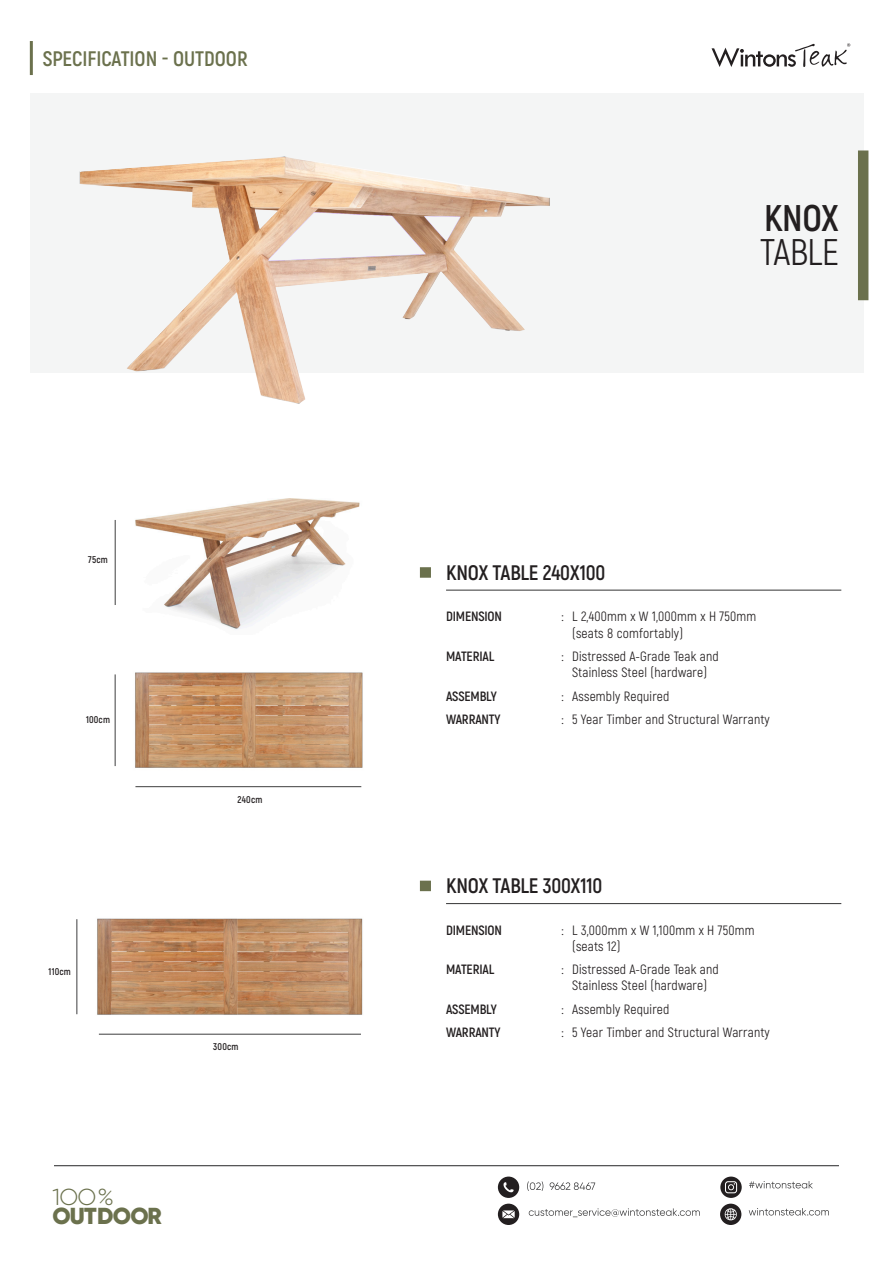
<style>
.page{position:relative;width:893px;height:1263px;background:#fff}
.page>*{position:absolute;margin:0;border:0;box-sizing:border-box;transform-origin:0 0}
.Product_Name{font:37.05px/34.2px "Akrobat";letter-spacing:-.015em;color:#231f20}
.GC__Headline__1_-_h{font:900 23.1px/19.2px "Gilroy";letter-spacing:-.03em;color:#6b714d}
.Product_Copy{font:700 21px "Akrobat";letter-spacing:-.01em;color:#231f20}
.t1{font:700 21px "Akrobat";color:#6b714d}
.Product_Copy-2{font:13.5px/16.5px "Akrobat";letter-spacing:.015em;color:#231f20}
.Product_Copy-3{font:700 13.5px "Akrobat";letter-spacing:-.01em;color:#231f20}
.t2{font:700 9.75px "Akrobat";letter-spacing:.02em;color:#231f20}
.s1{font-weight:300}
.s2{font-weight:700}
</style>
<div class="page">
<div style="left:30px;top:93px;width:833px;height:279px;background:#f4f5f5"></div>
<div style="left:498px;top:1176px;width:21px;height:22px;background:#231f20;border-radius:50%"></div>
<svg style="left:503px;top:1182px;width:11px;height:10px"></svg>
<svg style="left:527px;top:1181px;width:68px;height:10px"></svg>
<svg style="left:720px;top:1176px;width:22px;height:22px"></svg>
<svg style="left:725px;top:1181px;width:12px;height:12px"></svg>
<svg style="left:749px;top:1181px;width:64px;height:7px"></svg>
<div style="left:498px;top:1203px;width:21px;height:22px;background:#231f20;border-radius:50%"></div>
<svg style="left:502px;top:1210px;width:13px;height:8px"></svg>
<svg style="left:529px;top:1208px;width:171px;height:9px"></svg>
<div style="left:720px;top:1203px;width:21px;height:22px;background:#231f20;border-radius:50%"></div>
<svg style="left:724px;top:1208px;width:13px;height:13px"></svg>
<svg style="left:749px;top:1208px;width:80px;height:7px"></svg>
<div style="left:858px;top:150px;width:10px;height:150px;background:#6b714d"></div>
<svg style="left:711px;top:43px;width:139px;height:24px"></svg>
<hr style="left:30px;top:41px;width:3px;height:34px;background:#6b714d">
<hr style="left:54px;top:1165px;width:785px;height:1px;background:#3e3e3f">
<hr style="left:446px;top:590px;width:395px;height:1px;background:#3e3e3f">
<div style="left:420px;top:567px;width:11px;height:11px;background:#6b714d"></div>
<hr style="left:446px;top:903px;width:395px;height:1px;background:#3e3e3f">
<div style="left:420px;top:881px;width:11px;height:10px;background:#6b714d"></div>
<img style="left:135px;top:498px;width:225px;height:132px">
<img style="left:135px;top:672px;width:228px;height:96px">
<hr style="left:115px;top:520px;width:1px;height:85px;background:#3e3e3f">
<hr style="left:135px;top:786px;width:226px;height:1px;background:#3e3e3f">
<hr style="left:115px;top:674px;width:1px;height:92px;background:#3e3e3f">
<img style="left:97px;top:918px;width:266px;height:97px">
<hr style="left:99px;top:1034px;width:262px;height:1px;background:#3e3e3f">
<hr style="left:77px;top:919px;width:1px;height:95px;background:#3e3e3f">
<img style="left:34px;top:156px;width:527px;height:248px">
<p class="t1" style="left:43px;top:45px;width:206px">SPECIFICATION - OUTDOOR</p>
<p class="t2" style="left:88px;top:554px;width:21px">75cm</p>
<p class="t2" style="left:86px;top:713px;width:25px">100cm</p>
<p class="t2" style="left:238px;top:793px;width:26px">240cm</p>
<p class="t2" style="left:49px;top:966px;width:24px">110cm</p>
<p class="t2" style="left:213px;top:1040px;width:27px">300cm</p>
<p class="GC__Headline__1_-_h" style="left:52px;top:1187px;width:111px"><span class="s1">1OO%<br></span>OUTDOOR</p>
<p class="Product_Name" style="left:760px;top:201px;width:80px"><span class="s2">KNOX<br></span>TABLE</p>
<p class="Product_Copy" style="left:446px;top:559px;width:161px">KNOX TABLE 240X100</p>
<p class="Product_Copy-3" style="left:446px;top:608px;width:58px">DIMENSION</p>
<p class="Product_Copy-2" style="left:572px;top:608px;width:186px;text-indent:-11px">: L 2,400mm x W 1,000mm x H 750mm (seats 8 comfortably)</p>
<p class="Product_Copy-3" style="left:446px;top:647px;width:50px">MATERIAL</p>
<p class="Product_Copy-2" style="left:562px;top:647px;width:159px;text-align:center">: Distressed A-Grade Teak and<br>Stainless Steel (hardware)</p>
<p class="Product_Copy-3" style="left:446px;top:688px;width:52px">ASSEMBLY</p>
<p class="Product_Copy-2" style="left:562px;top:688px;width:109px">: Assembly Required</p>
<p class="Product_Copy-3" style="left:446px;top:711px;width:56px">WARRANTY</p>
<p class="Product_Copy-2" style="left:562px;top:711px;width:210px">: 5 Year Timber and Structural Warranty</p>
<p class="Product_Copy" style="left:446px;top:873px;width:158px">KNOX TABLE 300X110</p>
<p class="Product_Copy-3" style="left:446px;top:921px;width:58px">DIMENSION</p>
<p class="Product_Copy-2" style="left:572px;top:922px;width:184px;text-indent:-11px">: L 3,000mm x W 1,100mm x H 750mm (seats 12)</p>
<p class="Product_Copy-3" style="left:446px;top:961px;width:50px">MATERIAL</p>
<p class="Product_Copy-2" style="left:562px;top:961px;width:159px;text-align:center">: Distressed A-Grade Teak and<br>Stainless Steel (hardware)</p>
<p class="Product_Copy-3" style="left:446px;top:1001px;width:52px">ASSEMBLY</p>
<p class="Product_Copy-2" style="left:562px;top:1001px;width:109px">: Assembly Required</p>
<p class="Product_Copy-3" style="left:446px;top:1024px;width:56px">WARRANTY</p>
<p class="Product_Copy-2" style="left:562px;top:1024px;width:210px">: 5 Year Timber and Structural Warranty</p>
</div>
